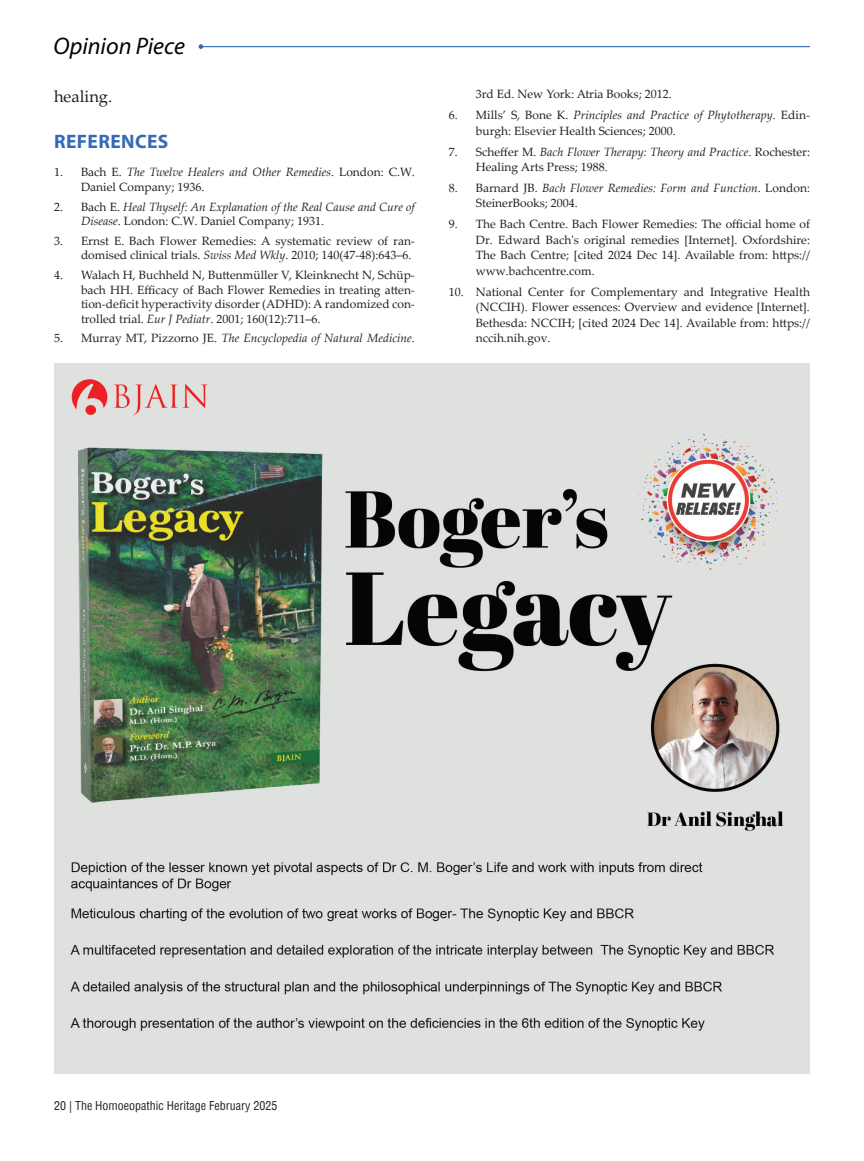
<style>
.page{position:relative;width:864px;height:1161px;background:#fff}
.page>*{position:absolute;margin:0;border:0;box-sizing:border-box;transform-origin:0 0}
.t1{font:italic 24px "Myriad Pro";color:#040503}
.Conclusion{font:700 19.5px "Myriad Pro";letter-spacing:.02em;color:#356ab6}
.Paragraph_2024{font:16.5px "Palatino Linotype";color:#231f20}
.t2{font:12px/15.5px "Palatino Linotype";color:#231f20}
.t3{font:italic 12px/14.4px "Palatino Linotype";color:#231f20}
.t4{font:condensed 12px "Helvetica";color:#231f20}
.s1{font-style:italic}
.s2{font-style:normal}
</style>
<div class="page">
<svg style="left:199px;top:44px;width:4px;height:5px"></svg>
<hr style="left:201px;top:46px;width:609px;height:1px;background:#356ab6">
<img style="left:54px;top:364px;width:756px;height:710px">
<p class="t1" style="left:54px;top:31px;width:133px">Opinion Piece</p>
<p class="Paragraph_2024" style="left:54px;top:84px;width:60px">healing.</p>
<p class="Conclusion" style="left:54px;top:129px;width:116px">REFERENCES</p>
<p class="t2" style="left:81px;top:165px;width:335px;line-height:14.4px;text-indent:-27px">1. Bach E. <span class="s1">The Twelve Healers and Other Remedies</span>. London: C.W.<br>Daniel Company; 1936.</p>
<p class="t3" style="left:81px;top:199px;width:335px;text-indent:-27px"><span class="s2">2. Bach E.</span> Heal Thyself: An Explanation of the Real Cause and Cure of<br>Disease<span class="s2">. London: C.W. Daniel Company; 1931.</span></p>
<p class="t2" style="left:54px;top:233px;width:362px;line-height:14.4px;text-align:right">3. Ernst E. Bach Flower Remedies: A systematic review of ran&shy;domised clinical trials. <span class="s1">Swiss Med Wkly</span>. 2010; 140(47-48):643–6.</p>
<p class="t2" style="left:81px;top:267px;width:335px;line-height:14.4px;text-align:justify;text-indent:-27px">4. Walach H, Buchheld N, Buttenmüller V, Kleinknecht N, Schüp&shy;bach HH. Efficacy of Bach Flower Remedies in treating atten&shy;tion-deficit hyperactivity disorder (ADHD): A randomized con&shy;trolled trial. <span class="s1">Eur J Pediatr</span>. 2001; 160(12):711–6.</p>
<p class="t3" style="left:54px;top:331px;width:362px"><span class="s2">5. Murray MT, Pizzorno JE.</span> The Encyclopedia of Natural Medicine<span class="s2">.</span></p>
<p class="t2" style="left:476px;top:86px;width:197px">3rd Ed. New York: Atria Books; 2012.</p>
<p class="t2" style="left:476px;top:107px;width:336px;text-indent:-27px">6. Mills’ S, Bone K. <span class="s1">Principles and Practice of Phytotherapy</span>. Edin&shy;burgh: Elsevier Health Sciences; 2000.</p>
<p class="t2" style="left:476px;top:143px;width:336px;text-indent:-27px">7. Scheffer M. <span class="s1">Bach Flower Therapy: Theory and Practice</span>. Rochester:<br>Healing Arts Press; 1988.</p>
<p class="t2" style="left:476px;top:180px;width:336px;text-indent:-27px">8. Barnard JB. <span class="s1">Bach Flower Remedies: Form and Function</span>. London:<br>SteinerBooks; 2004.</p>
<p class="t2" style="left:476px;top:216px;width:336px;text-align:justify;text-indent:-27px">9. The Bach Centre. Bach Flower Remedies: The official home of Dr. Edward Bach's original remedies [Internet]. Oxfordshire:<br>The Bach Centre; [cited 2024 Dec 14]. Available from: https:// www.bachcentre.com.</p>
<p class="t2" style="left:476px;top:284px;width:336px;text-align:justify;text-indent:-27px">10. National Center for Complementary and Integrative Health (NCCIH). Flower essences: Overview and evidence [Internet].<br>Bethesda: NCCIH; [cited 2024 Dec 14]. Available from: https:// nccih.nih.gov.</p>
<p class="t4" style="left:54px;top:1098px;width:225px">20 | The Homoeopathic Heritage February 2025</p>
</div>
